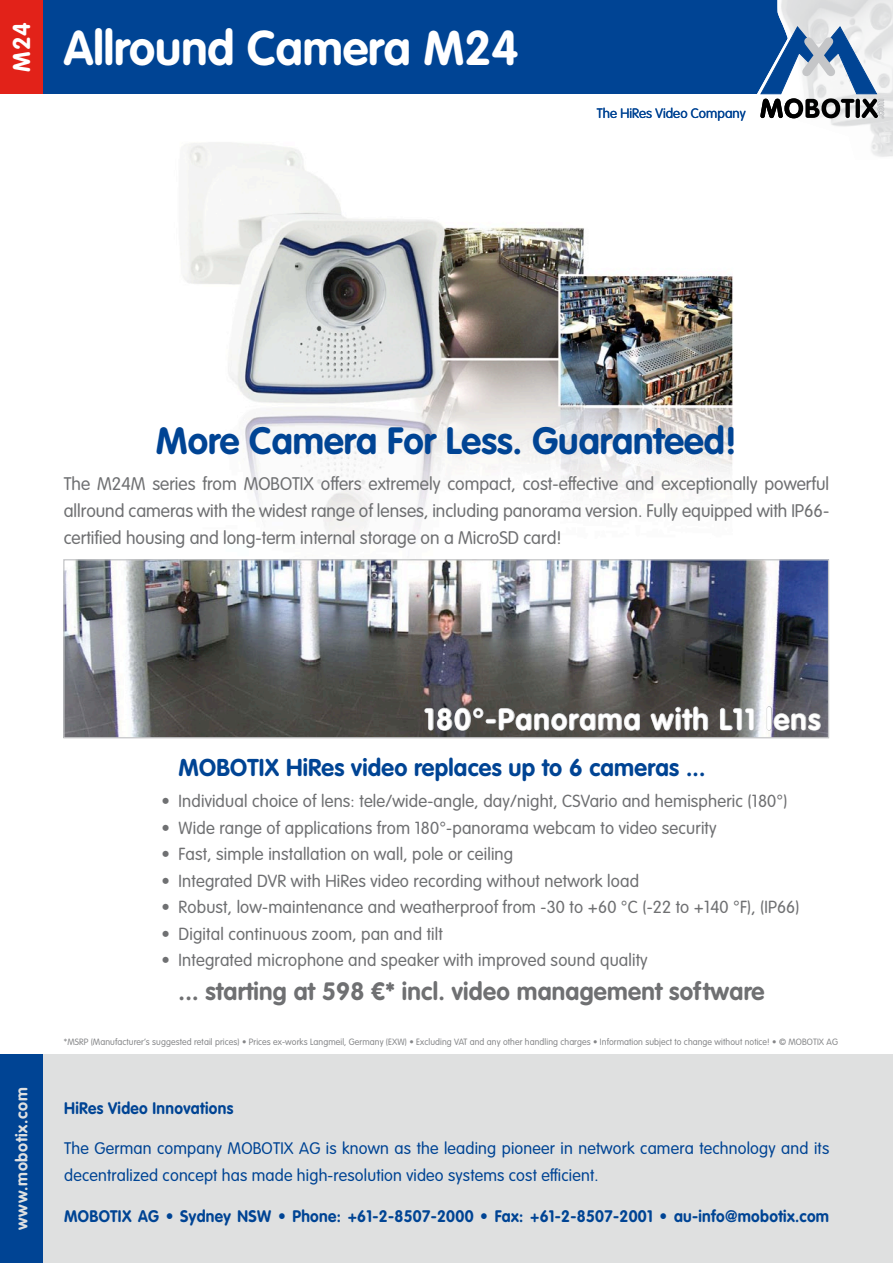
<style>
.page{position:relative;width:893px;height:1263px;background:#fff}
.page>*{position:absolute;margin:0;border:0;box-sizing:border-box;transform-origin:0 0}
.t1{font:700 48px "VAG Rounded LT Pro";color:#fff}
.t2{font:700 37.5px "VAG Rounded LT Pro";color:#004494}
.t3{font:700 30px "VAG Rounded LT Pro";letter-spacing:.04em;color:#fff}
.t4{font:700 24.75px "VAG Rounded LT Pro";letter-spacing:.01em;color:#6f7072}
.t5{font:700 24px "VAG Rounded LT Pro";letter-spacing:.01em;color:#004494}
.t6{font:700 24px "VAG Rounded LT Pro";color:#fff}
.t7{font:300 18px/27px "VAG Rounded LT Pro";color:#6f7072;text-align:justify}
.t8{font:300 17.25px "VAG Rounded LT Pro";letter-spacing:.01em;color:#6f7072}
.t9{font:300 16.5px/27.2px "VAG Rounded LT Pro";letter-spacing:.01em;color:#004494}
.t10{font:700 16.5px "VAG Rounded LT Pro";letter-spacing:.02em;color:#004494;scale:.94 1}
.t11{font:700 16.5px "VAG Rounded LT Pro";letter-spacing:.04em;color:#dfe0e0}
.t12{font:300 13.5px "VAG Rounded LT Pro";color:#004494}
.t13{font:300 9px "VAG Rounded LT Pro";letter-spacing:.01em;color:#868789}
</style>
<div class="page">
<div style="left:0;top:1054px;width:893px;height:209px;background:#dfe0e0"></div>
<div style="left:0;top:1054px;width:43px;height:209px;background:#004494"></div>
<div style="left:0;top:0;width:893px;height:94px;background:#004494"></div>
<div style="left:0;top:0;width:43px;height:94px;background:#e22219"></div>
<img style="left:777px;top:0;width:116px;height:157px">
<hr style="left:892px;top:0;width:1px;height:94px;background:#004494">
<svg style="left:757px;top:26px;width:127px;height:93px"></svg>
<img style="left:180px;top:132px;width:606px;height:408px">
<img style="left:65px;top:561px;width:762px;height:175px">
<div style="left:63px;top:559px;width:766px;height:179px;border:1px solid #c5c6c8"></div>
<svg style="left:424px;top:707px;width:60px;height:24px"></svg>
<div style="left:486px;top:719px;width:10px;height:4px;border:1px solid #b0b2b4;border-radius:2px"></div>
<svg style="left:498px;top:708px;width:142px;height:23px;background:#656360"></svg>
<svg style="left:650px;top:706px;width:58px;height:25px"></svg>
<svg style="left:720px;top:708px;width:34px;height:23px"></svg>
<div style="left:767px;top:706px;width:5px;height:24px;border:1px solid #b0b2b4;border-radius:2px"></div>
<svg style="left:773px;top:713px;width:48px;height:18px"></svg>
<h3 class="t6" style="left:6px;top:72px;width:51px;rotate:-90deg">M24</h3>
<h1 class="t1" style="left:64px;top:18px;width:456px">Allround Camera M24</h1>
<p class="t12" style="left:597px;top:105px;width:151px">The HiRes Video Company</p>
<h2 class="t2" style="left:156px;top:417px;width:583px">More Camera For Less. Guaranteed!</h2>
<p class="t7" style="left:64px;top:470px;width:767px">The M24M series from MOBOTIX offers extremely compact, cost-effective and exceptionally powerful allround cameras with the widest range of lenses, including panorama version. Fully equipped with IP66- certified housing and long-term internal storage on a MicroSD card!</p>
<h3 class="t3" style="left:424px;top:700px;width:398px">180°-Panorama with L11 lens</h3>
<h3 class="t5" style="left:179px;top:753px;width:528px">MOBOTIX HiRes video replaces up to 6 cameras ...</h3>
<p class="t8" style="left:162px;top:791px;width:627px">• Individual choice of lens: tele/wide-angle, day/night, CSVario and hemispheric (180°)</p>
<p class="t8" style="left:162px;top:817px;width:557px">• Wide range of applications from 180°-panorama webcam to video security</p>
<p class="t8" style="left:162px;top:844px;width:353px">• Fast, simple installation on wall, pole or ceiling</p>
<p class="t8" style="left:162px;top:870px;width:479px">• Integrated DVR with HiRes video recording without network load</p>
<p class="t8" style="left:162px;top:897px;width:639px">• Robust, low-maintenance and weatherproof from -30 to +60 °C (-22 to +140 °F), (IP66)</p>
<p class="t8" style="left:162px;top:923px;width:283px">• Digital continuous zoom, pan and tilt</p>
<p class="t8" style="left:162px;top:950px;width:488px">• Integrated microphone and speaker with improved sound quality</p>
<h3 class="t4" style="left:179px;top:976px;width:588px">... starting at 598 €* incl. video management software</h3>
<p class="t11" style="left:11px;top:1230px;width:144px;rotate:-90deg">www.mobotix.com</p>
<p class="t13" style="left:64px;top:1037px;width:776px">*MSRP (Manufacturer‘s suggested retail prices) • Prices ex-works Langmeil, Germany (EXW) • Excluding VAT and any other handling charges • Information subject to change without notice! • © MOBOTIX AG</p>
<p class="t10" style="left:64px;top:1098px;width:181px">HiRes Video Innovations</p>
<p class="t9" style="left:64px;top:1135px;width:767px">The German company MOBOTIX AG is known as the leading pioneer in network camera technology and its decentralized concept has made high-resolution video systems cost efficient.</p>
<p class="t10" style="left:64px;top:1206px;width:815px">MOBOTIX AG • Sydney NSW • Phone: +61-2-8507-2000 • Fax: +61-2-8507-2001 • au-info@mobotix.com</p>
</div>
